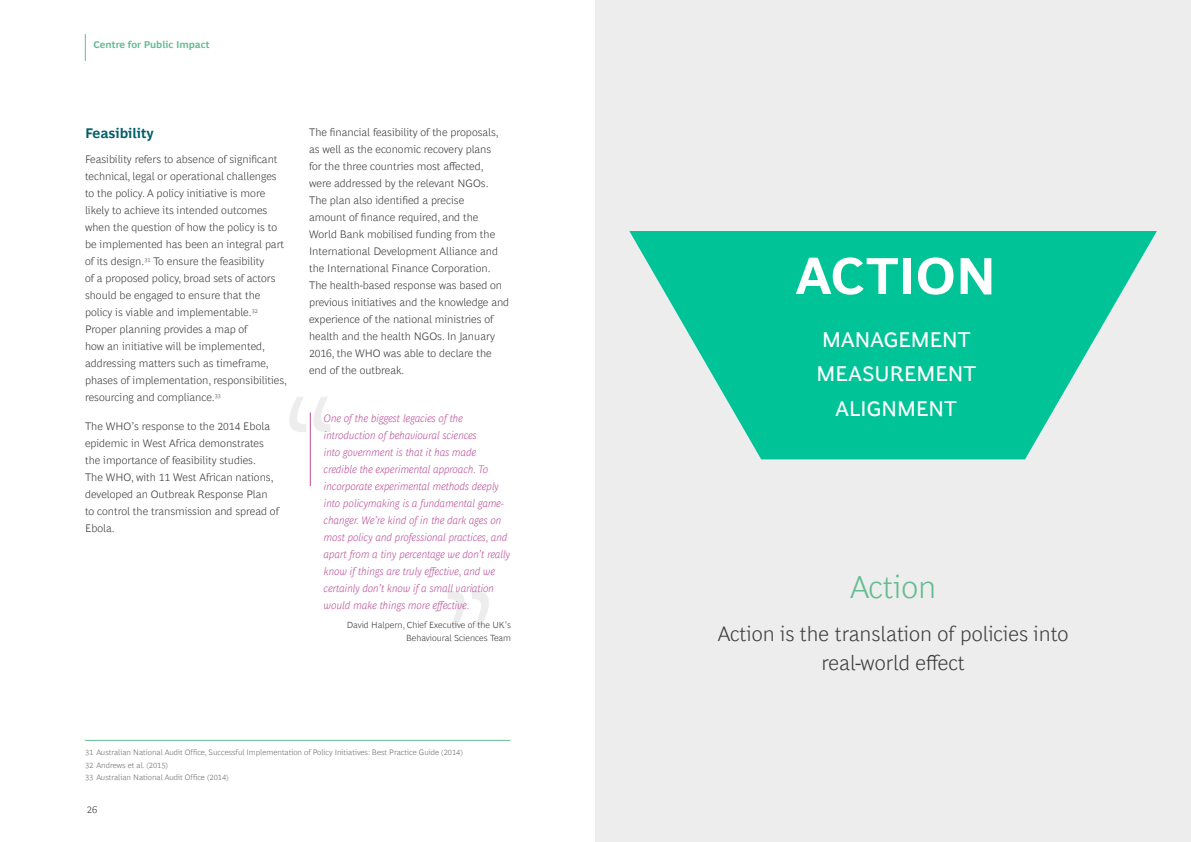
<style>
.page{position:relative;width:1191px;height:842px;background:#fff}
.page>*{position:absolute;margin:0;border:0;box-sizing:border-box;transform-origin:0 0}
.t1{font:700 52.7px "Henderson BCG Sans";letter-spacing:-.01em;color:#fff}
.t2{font:300 32px "Henderson BCG Sans";color:#65bc93}
.t3{font:21.5px/34.2px "Henderson BCG Sans";letter-spacing:-.02em;color:#fff;text-align:center}
.t4{font:300 21px/29px "Henderson BCG Sans";color:#3c3c3b;text-align:center}
.t5{font:700 14px "Henderson BCG Sans";color:#005f6a}
.t6{font:300 11px/17px "Henderson BCG Sans";color:#3c3c3b}
.t7{font:italic 300 11px/17px "Henderson BCG Sans";color:#bb4c96}
.t8{font:700 10px "Henderson BCG Sans";color:#65bc93}
.t9{font:300 10px "Henderson BCG Sans";color:#3c3c3b}
.t10{font:300 9px/13px "Henderson BCG Sans";color:#3c3c3b;text-align:right}
.t11{font:300 8px/12.8px "Henderson BCG Sans";color:#706f6f}
</style>
<div class="page">
<svg style="left:85px;top:34px;width:1px;height:27px"></svg>
<hr style="left:85px;top:740px;width:425px;height:1px;background:#65bc93">
<svg style="left:289px;top:397px;width:42px;height:35px"></svg>
<svg style="left:447px;top:591px;width:42px;height:35px"></svg>
<hr style="left:310px;top:412px;width:1px;height:74px;background:#bb4c96">
<div style="left:595px;top:0;width:596px;height:842px;background:#ededed"></div>
<svg style="left:629px;top:231px;width:527px;height:228px;fill:#00c397"></svg>
<p class="t8" style="left:94px;top:38px;width:117px">Centre for Public Impact</p>
<p class="t5" style="left:85px;top:123px;width:70px">Feasibility</p>
<p class="t6" style="left:85px;top:150px;width:203px">Feasibility refers to absence of significant technical, legal or operational challenges to the policy. A policy initiative is more likely to achieve its intended outcomes when the question of how the policy is to be implemented has been an integral part of its design.<sup>31</sup> To ensure the feasibility<br>of a proposed policy, broad sets of actors should be engaged to ensure that the policy is viable and implementable.<sup>32<br></sup>Proper planning provides a map of<br>how an initiative will be implemented, addressing matters such as timeframe, phases of implementation, responsibilities, resourcing and compliance.<sup>33</sup></p>
<p class="t6" style="left:85px;top:417px;width:195px">The WHO’s response to the 2014 Ebola epidemic in West Africa demonstrates the importance of feasibility studies.<br>The WHO, with 11 West African nations, developed an Outbreak Response Plan to control the transmission and spread of Ebola.</p>
<p class="t6" style="left:309px;top:122px;width:202px">The financial feasibility of the proposals, as well as the economic recovery plans<br>for the three countries most affected,<br>were addressed by the relevant NGOs.<br>The plan also identified a precise<br>amount of finance required, and the<br>World Bank mobilised funding from the International Development Alliance and the International Finance Corporation.<br>The health-based response was based on previous initiatives and the knowledge and experience of the national ministries of health and the health NGOs. In January 2016, the WHO was able to declare the end of the outbreak.</p>
<p class="t7" style="left:324px;top:409px;width:188px">One of the biggest legacies of the introduction of behavioural sciences<br>into government is that it has made credible the experimental approach. To incorporate experimental methods deeply into policymaking is a fundamental game&shy;changer. We’re kind of in the dark ages on most policy and professional practices, and apart from a tiny percentage we don’t really know if things are truly effective, and we certainly don’t know if a small variation would make things more effective.</p>
<p class="t10" style="left:347px;top:618px;width:166px">David Halpern, Chief Executive of the UK’s<br>Behavioural Sciences Team</p>
<p class="t11" style="left:85px;top:745px;width:379px">31 Australian National Audit Office, Successful Implementation of Policy Initiatives: Best Practice Guide (2014)<br>32 Andrews et al. (2015)<br>33 Australian National Audit Office (2014)</p>
<p class="t9" style="left:87px;top:802px;width:12px">26</p>
<h1 class="t1" style="left:795px;top:238px;width:203px">ACTION</h1>
<h3 class="t3" style="left:816px;top:321px;width:161px">MANAGEMENT<br>MEASUREMENT<br>ALIGNMENT</h3>
<h2 class="t2" style="left:850px;top:563px;width:88px">Action</h2>
<h3 class="t4" style="left:718px;top:617px;width:352px">Action is the translation of policies into real-world effect</h3>
</div>
